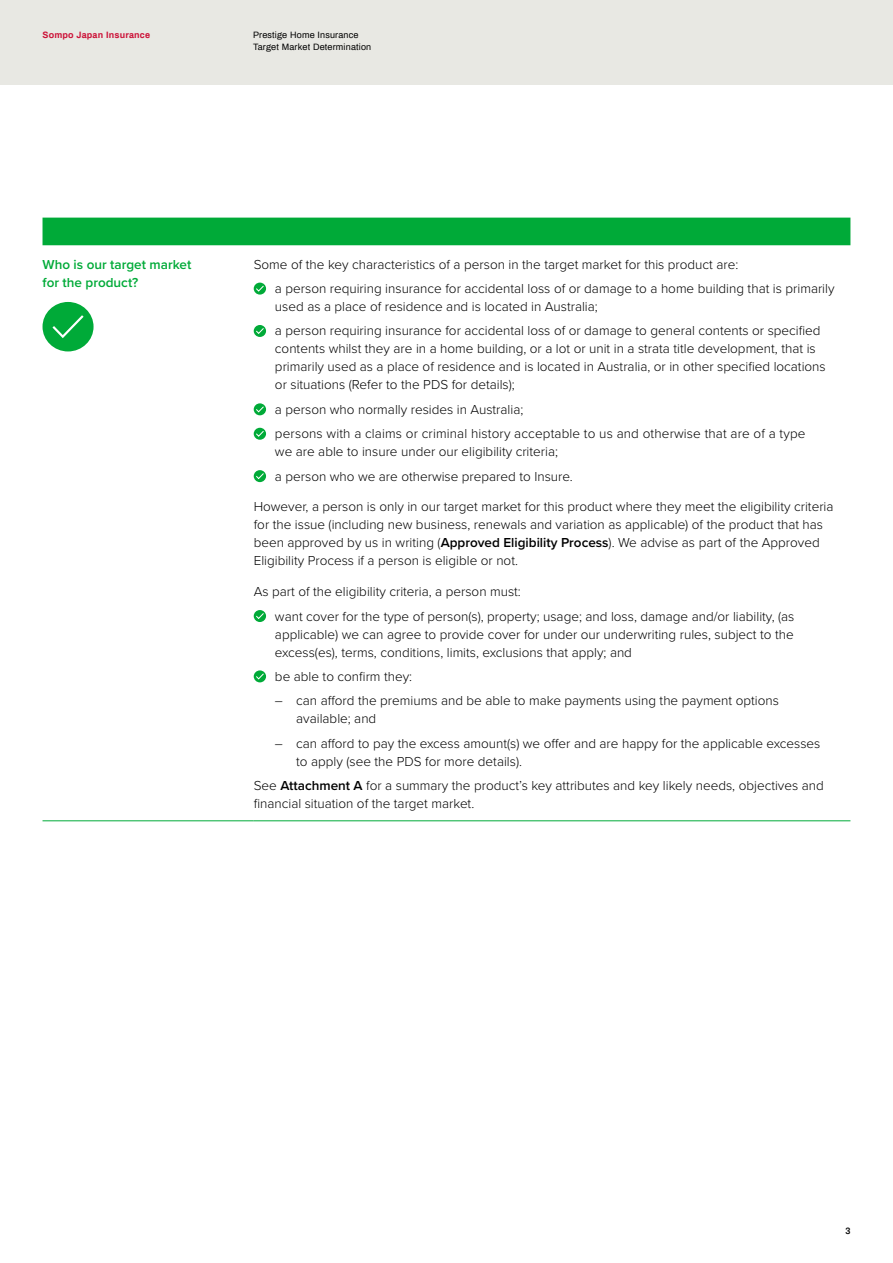
<style>
.page{position:relative;width:893px;height:1263px;background:#fff}
.page>*{position:absolute;margin:0;border:0;box-sizing:border-box;transform-origin:0 0}
.t1{font:300 13.5px/18px "Proxima Nova";color:#000}
.t2{font:600 13.5px/18px "Proxima Nova";color:#00aa38}
.t3{font:9px/12px "Archivo";letter-spacing:.02em;color:#000}
.t4{font:700 9px "Archivo";letter-spacing:.02em;color:#cc1238}
.t5{font:600 9px "Archivo";color:#000}
.s1{font-weight:600}
</style>
<div class="page">
<div style="left:0;top:0;width:893px;height:85px;background:#e8e8e3"></div>
<div style="left:43px;top:218px;width:807px;height:27px;background:#00aa38"></div>
<hr style="left:43px;top:820px;width:211px;height:1px;background:#00aa38">
<hr style="left:254px;top:820px;width:596px;height:1px;background:#00aa38">
<div style="left:43px;top:302px;width:51px;height:49px;background:#00aa38;border-radius:50%"></div>
<svg style="left:52px;top:315px;width:32px;height:23px"></svg>
<svg style="left:254px;top:283px;width:12px;height:12px"></svg>
<svg style="left:255px;top:285px;width:10px;height:7px"></svg>
<svg style="left:254px;top:325px;width:12px;height:12px"></svg>
<svg style="left:255px;top:327px;width:10px;height:8px"></svg>
<svg style="left:254px;top:403px;width:12px;height:12px"></svg>
<svg style="left:255px;top:405px;width:10px;height:8px"></svg>
<svg style="left:254px;top:428px;width:12px;height:12px"></svg>
<svg style="left:255px;top:430px;width:10px;height:7px"></svg>
<svg style="left:254px;top:470px;width:12px;height:12px"></svg>
<svg style="left:255px;top:472px;width:10px;height:8px"></svg>
<svg style="left:254px;top:610px;width:12px;height:12px"></svg>
<svg style="left:255px;top:612px;width:10px;height:8px"></svg>
<svg style="left:254px;top:670px;width:12px;height:12px"></svg>
<svg style="left:255px;top:672px;width:10px;height:8px"></svg>
<p class="t4" style="left:43px;top:29px;width:109px">Sompo Japan Insurance</p>
<p class="t3" style="left:253px;top:29px;width:120px">Prestige Home Insurance<br>Target Market Determination</p>
<p class="t2" style="left:43px;top:256px;width:150px">Who is our target market for the product?</p>
<p class="t1" style="left:275px;top:252px;width:561px;line-height:24.5px;text-indent:-21px">Some of the key characteristics of a person in the target market for this product are:<br>a person requiring insurance for accidental loss of or damage to a home building that is primarily</p>
<p class="t1" style="left:275px;top:295px;width:547px;line-height:24.5px">used as a place of residence and is located in Australia;<br>a person requiring insurance for accidental loss of or damage to general contents or specified</p>
<p class="t1" style="left:275px;top:340px;width:552px">contents whilst they are in a home building, or a lot or unit in a strata title development, that is primarily used as a place of residence and is located in Australia, or in other specified locations or situations (Refer to the PDS for details);</p>
<p class="t1" style="left:275px;top:397px;width:532px;line-height:24.5px">a person who normally resides in Australia;<br>persons with a claims or criminal history acceptable to us and otherwise that are of a type</p>
<p class="t1" style="left:275px;top:440px;width:299px;line-height:24.5px">we are able to insure under our eligibility criteria;<br>a person who we are otherwise prepared to Insure.</p>
<p class="t1" style="left:254px;top:498px;width:581px">However, a person is only in our target market for this product where they meet the eligibility criteria for the issue (including new business, renewals and variation as applicable) of the product that has been approved by us in writing (<span class="s1">Approved Eligibility Process</span>). We advise as part of the Approved Eligibility Process if a person is eligible or not.</p>
<p class="t1" style="left:275px;top:580px;width:521px;line-height:24.5px;text-indent:-21px">As part of the eligibility criteria, a person must:<br>want cover for the type of person(s), property; usage; and loss, damage and/or liability, (as</p>
<p class="t1" style="left:275px;top:625px;width:520px">applicable) we can agree to provide cover for under our underwriting rules, subject to the excess(es), terms, conditions, limits, exclusions that apply; and</p>
<p class="t1" style="left:275px;top:668px;width:139px">be able to confirm they:</p>
<p class="t1" style="left:296px;top:692px;width:484px;text-indent:-21px">– can afford the premiums and be able to make payments using the payment options available; and</p>
<p class="t1" style="left:296px;top:734px;width:526px;text-indent:-21px">– can afford to pay the excess amount(s) we offer and are happy for the applicable excesses to apply (see the PDS for more details).</p>
<p class="t1" style="left:254px;top:777px;width:572px">See <span class="s1">Attachment A</span> for a summary the product’s key attributes and key likely needs, objectives and financial situation of the target market.</p>
<p class="t5" style="left:845px;top:1224px;width:7px">3</p>
</div>
